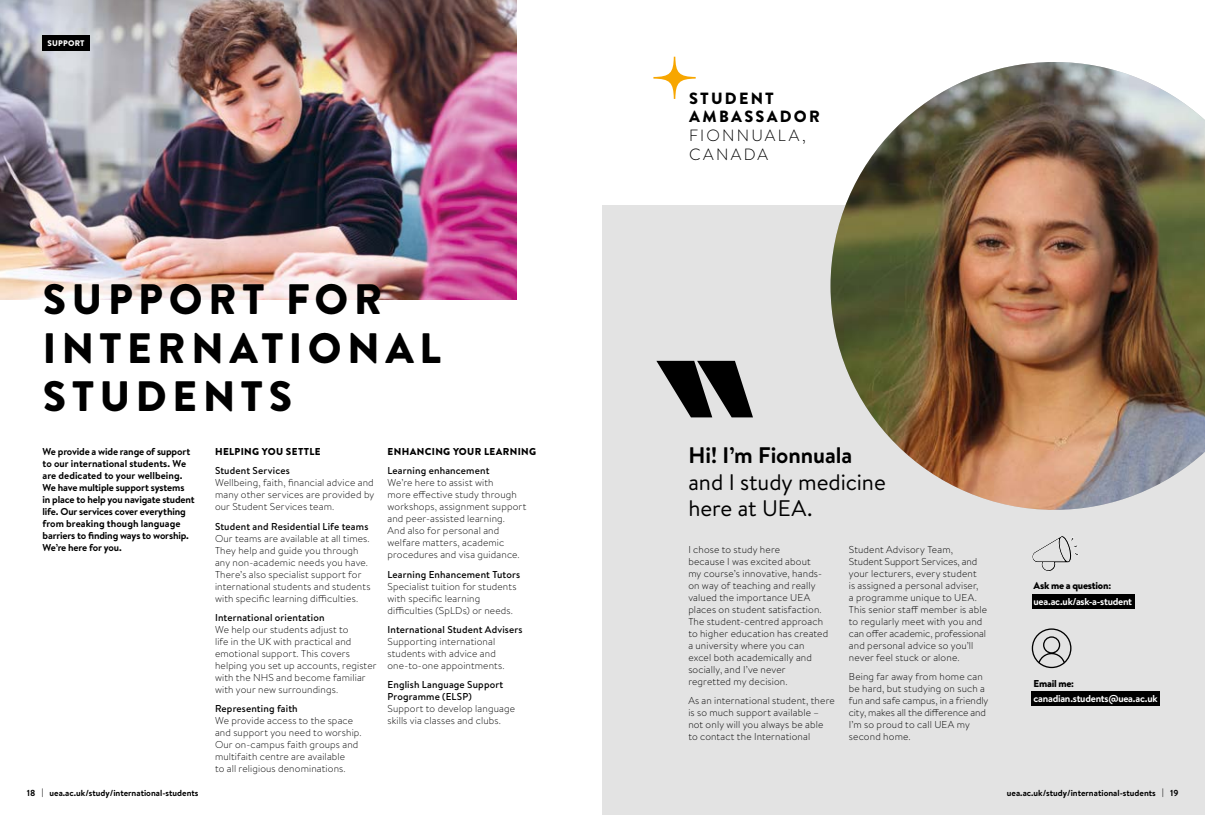
<style>
.page{position:relative;width:1205px;height:815px;background:#fff}
.page>*{position:absolute;margin:0;border:0;box-sizing:border-box;transform-origin:0 0}
.t1{font:900 42.5px/48.8px "Brandon Text";letter-spacing:.135em;color:#000}
.t2{font:22.5px/26.2px "Brandon Text";letter-spacing:-.005em;color:#000}
.t3{font:700 22.5px "Brandon Text";letter-spacing:-.005em;color:#000}
.t4{font:900 16.25px/18.8px "Brandon Text";letter-spacing:.14em;color:#000}
.t5{font:300 16.25px/18.8px "Brandon Text";letter-spacing:.135em;color:#000}
.t6{font:300 10px/12px "Brandon Text";letter-spacing:.015em;color:#000}
.t7{font:700 10px/12px "Brandon Text";letter-spacing:-.015em;color:#000}
.t8{font:500 10px/12px "Brandon Text";letter-spacing:.015em;color:#000}
.t9{font:700 10px "Brandon Text";letter-spacing:-.025em;color:#fff}
.t10{font:900 10px "Brandon Text";letter-spacing:.035em;color:#000}
.t11{font:900 10px "Brandon Text";letter-spacing:-.025em;color:#000}
.t12{font:700 8.75px "Brandon Text";color:#000}
.t13{font:900 8.12px "Brandon Text";letter-spacing:.02em;color:#fff}
</style>
<div class="page">
<img style="left:0;top:0;width:517px;height:299px">
<svg style="left:653px;top:57px;width:43px;height:42px"></svg>
<div style="left:602px;top:206px;width:603px;height:609px;background:#e3e3e3"></div>
<img style="left:830px;top:62px;width:375px;height:448px">
<svg style="left:656px;top:361px;width:97px;height:56px"></svg>
<div style="left:1032px;top:691px;width:128px;height:14px;background:#000"></div>
<svg style="left:1032px;top:628px;width:39px;height:40px"></svg>
<div style="left:1032px;top:594px;width:102px;height:14px;background:#000"></div>
<svg style="left:1032px;top:536px;width:46px;height:35px"></svg>
<div style="left:43px;top:35px;width:47px;height:16px;background:#000"></div>
<p class="t13" style="left:48px;top:38px;width:39px">SUPPORT</p>
<h1 class="t1" style="left:43px;top:274px;width:400px">SUPPORT FOR<br>INTERNATIONAL<br>STUDENTS</h1>
<p class="t10" style="left:215px;top:445px;width:107px">HELPING YOU SETTLE</p>
<p class="t8" style="left:215px;top:465px;width:76px">Student Services</p>
<p class="t6" style="left:215px;top:477px;width:161px;text-align:justify">Wellbeing, faith, financial advice and many other services are provided by our Student Services team.</p>
<p class="t8" style="left:215px;top:520px;width:155px">Student and Residential Life teams</p>
<p class="t6" style="left:215px;top:532px;width:157px">Our teams are available at all times.<br>They help and guide you through any non-academic needs you have.<br>There’s also specialist support for international students and students with specific learning difficulties.</p>
<p class="t8" style="left:215px;top:611px;width:111px">International orientation</p>
<p class="t6" style="left:215px;top:623px;width:163px">We help our students adjust to<br>life in the UK with practical and emotional support. This covers helping you set up accounts, register with the NHS and become familiar with your new surroundings.</p>
<p class="t8" style="left:215px;top:702px;width:84px">Representing faith</p>
<p class="t6" style="left:215px;top:714px;width:148px">We provide access to the space and support you need to worship.<br>Our on-campus faith groups and multifaith centre are available<br>to all religious denominations.</p>
<p class="t10" style="left:387px;top:445px;width:150px">ENHANCING YOUR LEARNING</p>
<p class="t8" style="left:387px;top:465px;width:104px">Learning enhancement</p>
<p class="t6" style="left:387px;top:477px;width:140px">We’re here to assist with<br>more effective study through workshops, assignment support and peer-assisted learning.<br>And also for personal and welfare matters, academic procedures and visa guidance.</p>
<p class="t8" style="left:387px;top:568px;width:134px">Learning Enhancement Tutors</p>
<p class="t6" style="left:387px;top:580px;width:131px">Specialist tuition for students with specific learning difficulties (SpLDs) or needs.</p>
<p class="t8" style="left:387px;top:623px;width:137px">International Student Advisers</p>
<p class="t6" style="left:387px;top:635px;width:119px">Supporting international students with advice and one-to-one appointments.</p>
<p class="t8" style="left:387px;top:678px;width:117px">English Language Support<br>Programme (ELSP)</p>
<p class="t6" style="left:387px;top:702px;width:129px">Support to develop language skills via classes and clubs.</p>
<p class="t7" style="left:43px;top:446px;width:154px">We provide a wide range of support to our international students. We are dedicated to your wellbeing.<br>We have multiple support systems in place to help you navigate student life. Our services cover everything from breaking though language barriers to finding ways to worship.<br>We’re here for you.</p>
<h3 class="t4" style="left:689px;top:88px;width:132px">STUDENT<br>AMBASSADOR</h3>
<h3 class="t5" style="left:689px;top:125px;width:118px">FIONNUALA,<br>CANADA</h3>
<h2 class="t3" style="left:688px;top:440px;width:165px">Hi! I’m Fionnuala</h2>
<h2 class="t2" style="left:688px;top:468px;width:199px">and I study medicine here at UEA.</h2>
<p class="t6" style="left:688px;top:543px;width:141px">I chose to study here<br>because I was excited about<br>my course’s innovative, hands&shy;on way of teaching and really valued the importance UEA places on student satisfaction.<br>The student-centred approach to higher education has created a university where you can excel both academically and socially, and I’ve never regretted my decision.</p>
<p class="t6" style="left:688px;top:695px;width:148px">As an international student, there is so much support available – not only will you always be able to contact the International</p>
<p class="t6" style="left:849px;top:543px;width:140px">Student Advisory Team,<br>Student Support Services, and your lecturers, every student<br>is assigned a personal adviser,<br>a programme unique to UEA.<br>This senior staff member is able to regularly meet with you and can offer academic, professional and personal advice so you’ll never feel stuck or alone.</p>
<p class="t6" style="left:849px;top:671px;width:141px">Being far away from home can be hard, but studying on such a fun and safe campus, in a friendly city, makes all the difference and<br>I’m so proud to call UEA my second home.</p>
<p class="t10" style="left:1033px;top:676px;width:42px">Email me:</p>
<p class="t11" style="left:1033px;top:579px;width:79px">Ask me a question:</p>
<p class="t9" style="left:1033px;top:594px;width:100px">uea.ac.uk/ask-a-student</p>
<p class="t9" style="left:1033px;top:691px;width:126px">canadian.students@uea.ac.uk</p>
<p class="t12" style="left:27px;top:787px;width:173px">18 | uea.ac.uk/study/international-students</p>
<p class="t12" style="left:1007px;top:787px;width:173px">uea.ac.uk/study/international-students | 19</p>
</div>
